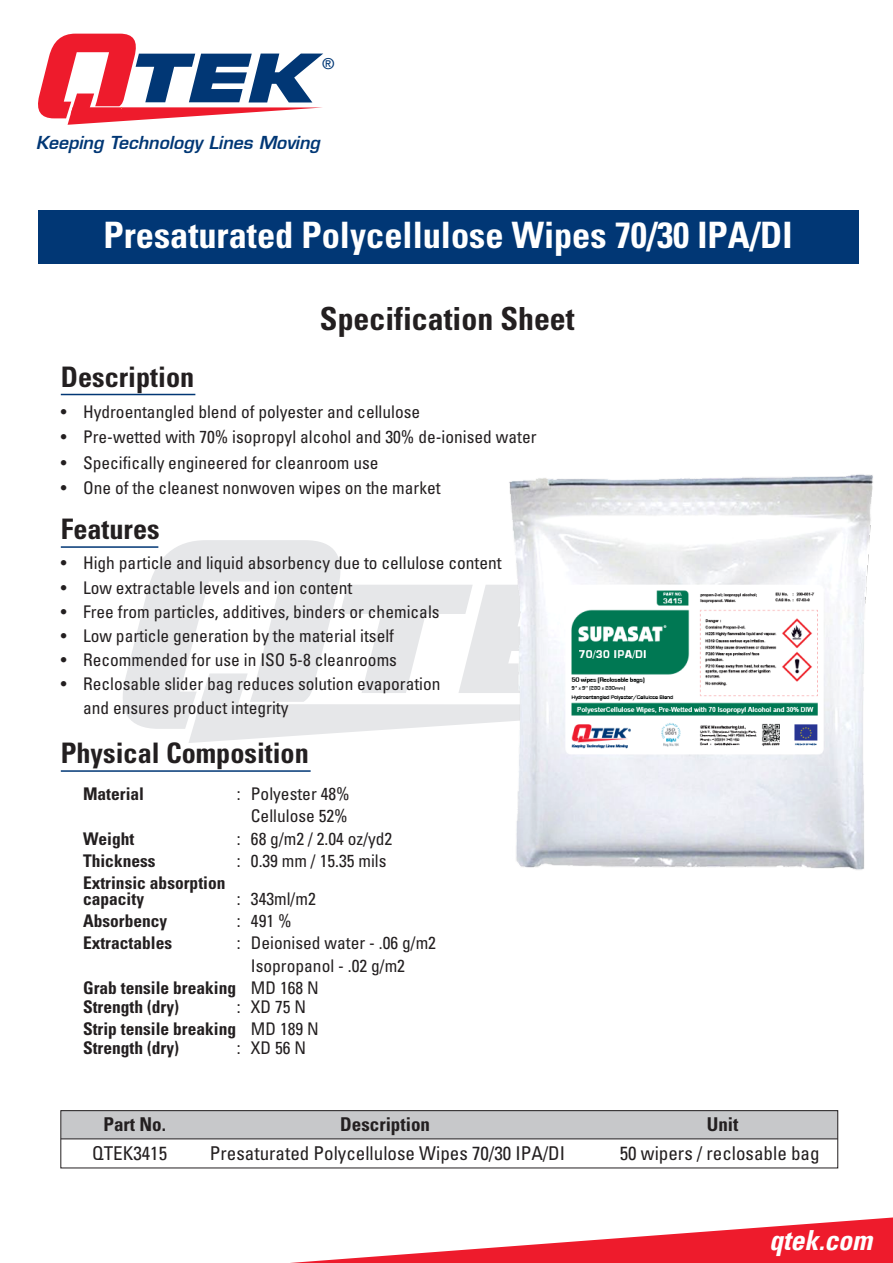
<style>
.page{position:relative;width:893px;height:1263px;background:#fff}
.page>*{position:absolute;margin:0;border:0;box-sizing:border-box;transform-origin:0 0}
.t1{font:700 condensed 36.3px "Univers";color:#fff}
.t2{font:700 condensed 31.8px "Univers";color:#231f20}
.t3{font:700 condensed 28.2px "Univers";color:#231f20}
.t4{font:italic 700 condensed 27.75px "Univers LT";color:#fff}
.t5{font:condensed 19.05px "Univers";color:#231f20}
.t6{font:700 condensed 19.05px "Univers";color:#231f20}
.t7{font:condensed 17.4px/22.2px "Univers";color:#231f20;text-align:right}
.t8{font:700 condensed 17.4px/15.9px "Univers";color:#231f20}
.t9{font:italic 600 17.4px "Eurostile";color:#013775}
.t10{font:15.15px "Helvetica";color:#013775}
.s1{font-weight:400}
</style>
<div class="page">
<svg style="left:123px;top:540px;width:375px;height:203px"></svg>
<svg style="left:290px;top:1217px;width:603px;height:46px"></svg>
<svg style="left:38px;top:34px;width:285px;height:91px"></svg>
<div style="left:38px;top:210px;width:821px;height:53px;background:#013775"></div>
<hr style="left:61px;top:394px;width:134px;height:1px;background:#013775">
<hr style="left:61px;top:770px;width:250px;height:2px;background:#013775">
<div style="left:61px;top:1110px;width:777px;height:29px;background:#c7c8ca"></div>
<hr style="left:61px;top:1138px;width:777px;height:1px;background:#231f20">
<div style="left:60px;top:1110px;width:778px;height:58px;border:1px solid #231f20"></div>
<hr style="left:61px;top:546px;width:97px;height:2px;background:#013775">
<img style="left:498px;top:474px;width:375px;height:396px">
<p class="t10" style="left:323px;top:54px;width:13px">®</p>
<p class="t9" style="left:36px;top:132px;width:286px">Keeping Technology Lines Moving</p>
<h1 class="t1" style="left:103px;top:213px;width:691px">Presaturated Polycellulose Wipes 70/30 IPA/DI</h1>
<h3 class="t3" style="left:61px;top:359px;width:135px">Description</h3>
<h2 class="t2" style="left:320px;top:299px;width:256px">Specification Sheet</h2>
<p class="t7" style="left:61px;top:400px;width:361px">• Hydroentangled blend of polyester and cellulose</p>
<p class="t7" style="left:61px;top:426px;width:477px">• Pre-wetted with 70% isopropyl alcohol and 30% de-ionised water</p>
<p class="t7" style="left:61px;top:451px;width:319px">• Specifically engineered for cleanroom use</p>
<p class="t7" style="left:61px;top:476px;width:381px">• One of the cleanest nonwoven wipes on the market</p>
<h3 class="t3" style="left:61px;top:511px;width:100px">Features</h3>
<p class="t7" style="left:61px;top:552px;width:442px">• High particle and liquid absorbency due to cellulose content</p>
<p class="t7" style="left:61px;top:576px;width:293px">• Low extractable levels and ion content</p>
<p class="t7" style="left:61px;top:600px;width:380px">• Free from particles, additives, binders or chemicals</p>
<p class="t7" style="left:61px;top:624px;width:335px">• Low particle generation by the material itself</p>
<p class="t7" style="left:61px;top:648px;width:338px">• Recommended for use in ISO 5-8 cleanrooms</p>
<p class="t7" style="left:83px;top:671px;width:359px;line-height:24.2px;text-align:left;text-indent:-22px">• Reclosable slider bag reduces solution evaporation and ensures product integrity</p>
<h3 class="t3" style="left:61px;top:735px;width:250px">Physical Composition</h3>
<p class="t8" style="left:83px;top:786px;width:63px">Material</p>
<p class="t7" style="left:237px;top:783px;width:114px">: Polyester 48%<br>Cellulose 52%</p>
<p class="t8" style="left:83px;top:830px;width:53px">Weight</p>
<p class="t7" style="left:237px;top:827px;width:157px">: 68 g/m2 / 2.04 oz/yd2</p>
<p class="t8" style="left:83px;top:852px;width:74px">Thickness</p>
<p class="t7" style="left:237px;top:849px;width:151px">: 0.39 mm / 15.35 mils</p>
<p class="t8" style="left:83px;top:875px;width:144px">Extrinsic absorption capacity</p>
<p class="t7" style="left:237px;top:887px;width:80px">: 343ml/m2</p>
<p class="t8" style="left:83px;top:913px;width:86px">Absorbency</p>
<p class="t7" style="left:237px;top:909px;width:56px">: 491 %</p>
<p class="t8" style="left:83px;top:935px;width:91px">Extractables</p>
<p class="t7" style="left:237px;top:932px;width:201px">: Deionised water - .06 g/m2</p>
<p class="t7" style="left:251px;top:954px;width:156px">Isopropanol - .02 g/m2</p>
<p class="t8" style="left:83px;top:979px;width:237px">Grab tensile breaking <span class="s1">MD 168 N</span></p>
<p class="t8" style="left:83px;top:998px;width:97px">Strength (dry)</p>
<p class="t8" style="left:83px;top:995px;width:237px;line-height:22.2px;text-indent:154px"><span class="s1">: XD 75 N<br></span>Strip tensile breaking <span class="s1">MD 189 N</span></p>
<p class="t8" style="left:83px;top:1039px;width:97px">Strength (dry)</p>
<p class="t7" style="left:237px;top:1036px;width:71px">: XD 56 N</p>
<p class="t6" style="left:104px;top:1113px;width:64px">Part No.</p>
<p class="t6" style="left:340px;top:1113px;width:91px">Description</p>
<p class="t6" style="left:707px;top:1113px;width:33px">Unit</p>
<p class="t5" style="left:92px;top:1141px;width:77px">QTEK3415</p>
<p class="t5" style="left:210px;top:1141px;width:357px">Presaturated Polycellulose Wipes 70/30 IPA/DI</p>
<p class="t5" style="left:620px;top:1141px;width:201px">50 wipers / reclosable bag</p>
<h3 class="t4" style="left:769px;top:1223px;width:105px">qtek.com</h3>
</div>
